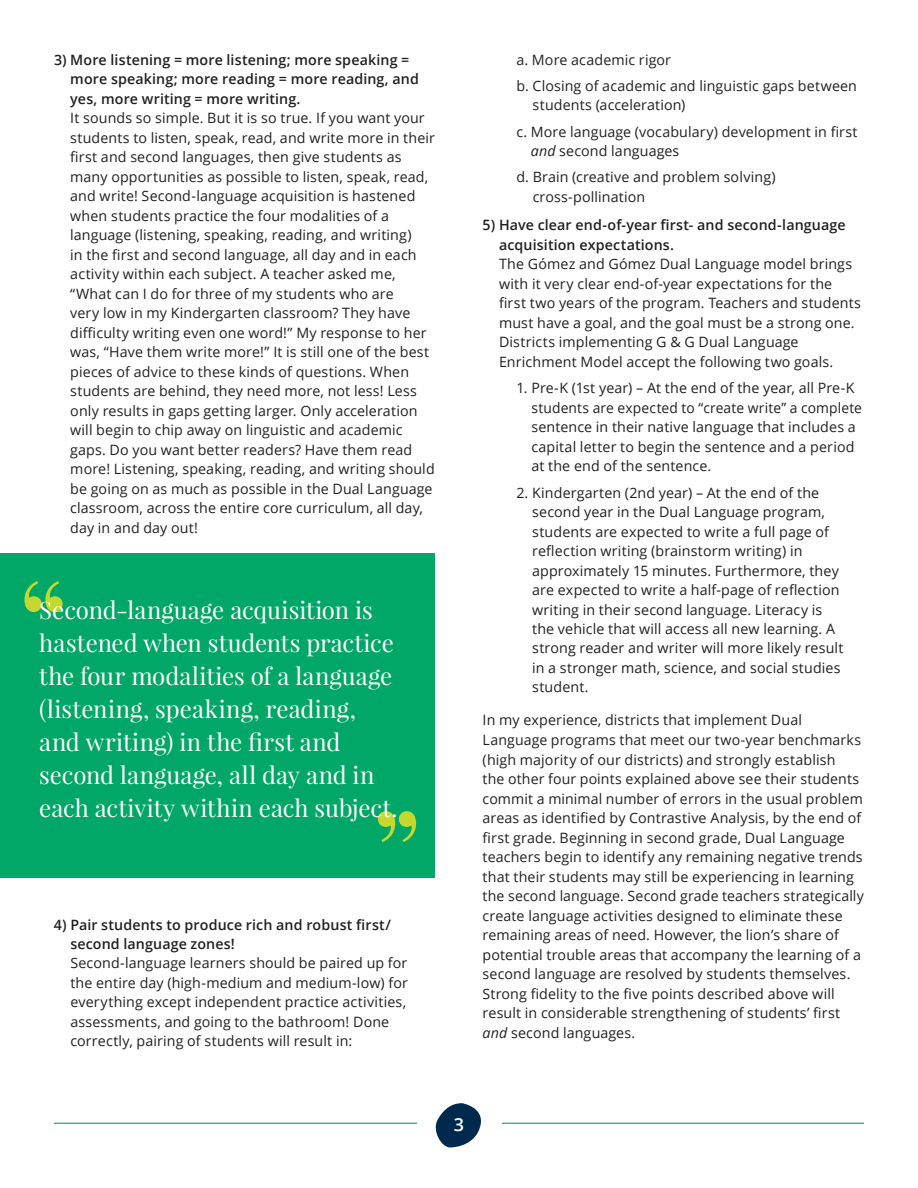
<style>
.page{position:relative;width:918px;height:1188px;background:#fff}
.page>*{position:absolute;margin:0;border:0;box-sizing:border-box;transform-origin:0 0}
.t1{font:123px "Playfair Display";color:#c4d82d}
.t2{font:24px/33px "Playfair Display";letter-spacing:.005em;color:#fff}
.t3{font:600 18px "Open Sans";color:#fff}
.t4{font:14.25px/19.5px "Open Sans";letter-spacing:.01em;color:#231f20}
.t5{font:600 14.25px/19.5px "Open Sans";letter-spacing:.01em;color:#231f20}
.s1{font-style:italic}
</style>
<div class="page">
<hr style="left:54px;top:1123px;width:810px;height:1px;background:#00a767">
<div style="left:417px;top:1114px;width:84px;height:74px;background:#fff"></div>
<svg style="left:435px;top:1103px;width:46px;height:44px"></svg>
<div style="left:0;top:553px;width:434px;height:325px;background:#00a767"></div>
<p class="t5" style="left:70px;top:50px;width:350px;text-indent:-16px">3) More listening = more listening; more speaking = more speaking; more reading = more reading, and yes, more writing = more writing.</p>
<p class="t4" style="left:70px;top:108px;width:366px">It sounds so simple. But it is so true. If you want your students to listen, speak, read, and write more in their first and second languages, then give students as many opportunities as possible to listen, speak, read, and write! Second-language acquisition is hastened when students practice the four modalities of a language (listening, speaking, reading, and writing)<br>in the first and second language, all day and in each activity within each subject. A teacher asked me, “What can I do for three of my students who are<br>very low in my Kindergarten classroom? They have difficulty writing even one word!” My response to her was, “Have them write more!” It is still one of the best pieces of advice to these kinds of questions. When students are behind, they need more, not less! Less only results in gaps getting larger. Only acceleration will begin to chip away on linguistic and academic gaps. Do you want better readers? Have them read more! Listening, speaking, reading, and writing should be going on as much as possible in the Dual Language classroom, across the entire core curriculum, all day, day in and day out!</p>
<h1 class="t1" style="left:18px;top:547px;width:53px">“</h1>
<h2 class="t2" style="left:39px;top:594px;width:360px">Second-language acquisition is hastened when students practice the four modalities of a language (listening, speaking, reading, and writing) in the first and second language, all day and in each activity within each subject.</h2>
<h1 class="t1" style="left:371px;top:777px;width:53px">”</h1>
<p class="t5" style="left:70px;top:914px;width:322px;text-indent:-16px">4) Pair students to produce rich and robust first/ second language zones!</p>
<p class="t4" style="left:70px;top:953px;width:339px">Second-language learners should be paired up for the entire day (high-medium and medium-low) for everything except independent practice activities, assessments, and going to the bathroom! Done correctly, pairing of students will result in:</p>
<p class="t4" style="left:516px;top:46px;width:342px;line-height:26.2px">a. More academic rigor<br>b. Closing of academic and linguistic gaps between</p>
<p class="t4" style="left:516px;top:92px;width:343px;line-height:26.2px;text-indent:16px">students (acceleration)<br>c. More language (vocabulary) development in first</p>
<p class="t4" style="left:516px;top:138px;width:261px;line-height:26.2px;text-indent:14px"><span class="s1">and</span> second languages<br>d. Brain (creative and problem solving)</p>
<p class="t4" style="left:533px;top:187px;width:114px">cross-pollination</p>
<p class="t5" style="left:499px;top:215px;width:348px;text-indent:-16px">5) Have clear end-of-year first- and second-language acquisition expectations.</p>
<p class="t4" style="left:499px;top:254px;width:363px">The Gómez and Gómez Dual Language model brings with it very clear end-of-year expectations for the first two years of the program. Teachers and students must have a goal, and the goal must be a strong one.<br>Districts implementing G &amp; G Dual Language Enrichment Model accept the following two goals.</p>
<p class="t4" style="left:531px;top:378px;width:332px;text-indent:-15px">1. Pre-K (1st year) – At the end of the year, all Pre-K students are expected to “create write” a complete sentence in their native language that includes a capital letter to begin the sentence and a period at the end of the sentence.</p>
<p class="t4" style="left:532px;top:482px;width:313px;text-indent:-16px">2. Kindergarten (2nd year) – At the end of the second year in the Dual Language program, students are expected to write a full page of reflection writing (brainstorm writing) in approximately 15 minutes. Furthermore, they are expected to write a half-page of reflection writing in their second language. Literacy is the vehicle that will access all new learning. A strong reader and writer will more likely result in a stronger math, science, and social studies student.</p>
<p class="t4" style="left:483px;top:710px;width:383px">In my experience, districts that implement Dual Language programs that meet our two-year benchmarks (high majority of our districts) and strongly establish<br>the other four points explained above see their students commit a minimal number of errors in the usual problem areas as identified by Contrastive Analysis, by the end of first grade. Beginning in second grade, Dual Language teachers begin to identify any remaining negative trends that their students may still be experiencing in learning the second language. Second grade teachers strategically create language activities designed to eliminate these remaining areas of need. However, the lion’s share of potential trouble areas that accompany the learning of a second language are resolved by students themselves.<br>Strong fidelity to the five points described above will result in considerable strengthening of students’ first <span class="s1">and</span> second languages.</p>
<p class="t3" style="left:454px;top:1112px;width:12px">3</p>
</div>
